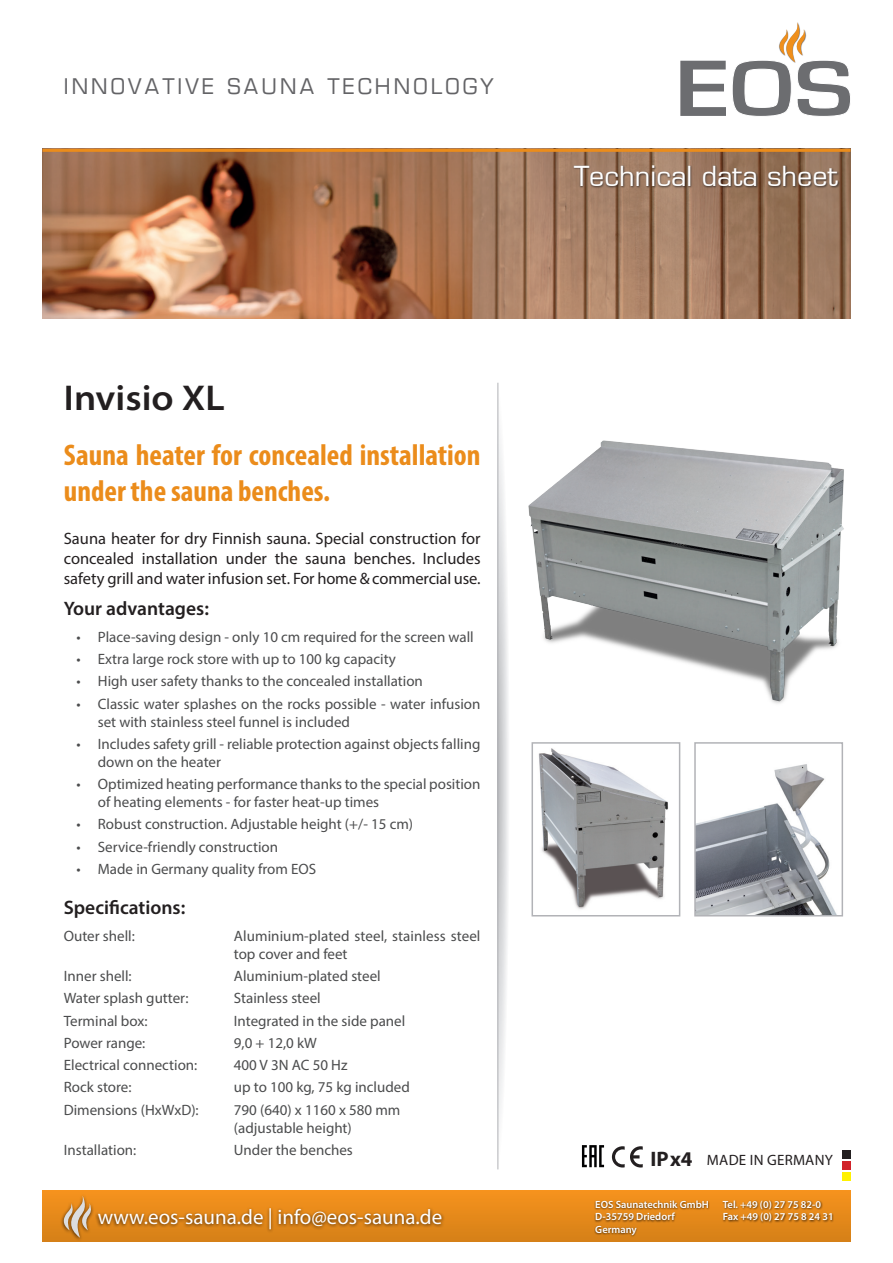
<style>
.page{position:relative;width:893px;height:1263px;background:#fff}
.page>*{position:absolute;margin:0;border:0;box-sizing:border-box;transform-origin:0 0}
.t1{font:600 semi-expanded 36px "Myriad Pro";color:#231f20}
.t2{font:700 condensed 30px/36px "Myriad Pro";color:#eb8c1b}
.t3{font:27px "Eurostile";color:#fff}
.t4{font:21px "Myriad Pro";color:#fff}
.t5{font:21px "Eurostile";letter-spacing:.15em;color:#636366}
.t6{font:600 19.5px "Myriad Pro";color:#231f20}
.t7{font:16.5px/19.8px "Myriad Pro";letter-spacing:-.005em;color:#231f20;text-align:justify}
.t8{font:15px/18px "Myriad Pro";color:#4b4c4d}
.t9{font:15px "Myriad Pro";letter-spacing:.02em;color:#231f20}
.t10{font:600 10.5px "Myriad Pro";color:#fff}
.s1{font-weight:700;font-size:21px}
</style>
<div class="page">
<svg style="left:680px;top:61px;width:46px;height:55px"></svg>
<svg style="left:732px;top:22px;width:118px;height:94px"></svg>
<img style="left:43px;top:152px;width:807px;height:167px">
<hr style="left:43px;top:149px;width:807px;height:3px;background:#eb8c1b">
<div style="left:43px;top:1191px;width:807px;height:51px;background:linear-gradient(to bottom,#f6921d,#d58017)"></div>
<div style="left:95px;top:1206px;width:350px;height:28px;background:#231f20;opacity:.75"></div>
<div style="left:60px;top:1194px;width:34px;height:48px;background:#231f20;opacity:.75"></div>
<svg style="left:61px;top:1195px;width:31px;height:43px"></svg>
<div style="left:594px;top:1199px;width:239px;height:38px;background:#231f20;opacity:.75"></div>
<svg style="left:498px;top:383px;width:10px;height:786px"></svg>
<hr style="left:497px;top:383px;width:1px;height:786px;background:#b2b3b7">
<div style="left:842px;top:1150px;width:8px;height:9px;background:#231f20"></div>
<div style="left:842px;top:1161px;width:8px;height:9px;background:#d1232a"></div>
<div style="left:842px;top:1172px;width:8px;height:8px;background:#fff101"></div>
<img style="left:506px;top:425px;width:338px;height:293px">
<img style="left:538px;top:748px;width:130px;height:161px">
<div style="left:531px;top:742px;width:149px;height:174px;border:2px solid #b2b3b7"></div>
<img style="left:697px;top:764px;width:139px;height:149px">
<div style="left:694px;top:742px;width:149px;height:174px;border:2px solid #b2b3b7"></div>
<svg style="left:612px;top:1146px;width:31px;height:21px"></svg>
<svg style="left:582px;top:1145px;width:22px;height:22px"></svg>
<div style="left:572px;top:165px;width:268px;height:24px;background:#231f20;opacity:.75"></div>
<h3 class="t5" style="left:64px;top:74px;width:432px">INNOVATIVE SAUNA TECHNOLOGY</h3>
<h1 class="t1" style="left:64px;top:378px;width:162px">Invisio XL</h1>
<h2 class="t2" style="left:64px;top:436px;width:418px">Sauna heater for concealed installation under the sauna benches.</h2>
<p class="t7" style="left:64px;top:528px;width:418px">Sauna heater for dry Finnish sauna. Special construction for concealed installation under the sauna benches. Includes safety grill and water infusion set. For home &amp; commercial use.</p>
<h3 class="t6" style="left:64px;top:596px;width:147px">Your advantages:</h3>
<p class="t8" style="left:77px;top:628px;width:399px">• Place-saving design - only 10 cm required for the screen wall</p>
<p class="t8" style="left:77px;top:650px;width:321px">• Extra large rock store with up to 100 kg capacity</p>
<p class="t8" style="left:77px;top:672px;width:348px">• High user safety thanks to the concealed installation</p>
<p class="t8" style="left:98px;top:694px;width:384px;text-indent:-21px">• Classic water splashes on the rocks possible - water infusion set with stainless steel funnel is included</p>
<p class="t8" style="left:98px;top:735px;width:384px;text-indent:-21px">• Includes safety grill - reliable protection against objects falling down on the heater</p>
<p class="t8" style="left:98px;top:775px;width:384px;text-indent:-21px">• Optimized heating performance thanks to the special position of heating elements - for faster heat-up times</p>
<p class="t8" style="left:77px;top:815px;width:338px">• Robust construction. Adjustable height (+/- 15 cm)</p>
<p class="t8" style="left:77px;top:837px;width:203px">• Service-friendly construction</p>
<p class="t8" style="left:77px;top:860px;width:241px">• Made in Germany quality from EOS</p>
<h3 class="t6" style="left:64px;top:895px;width:123px">Specifications:</h3>
<p class="t8" style="left:64px;top:927px;width:73px">Outer shell:</p>
<p class="t8" style="left:234px;top:927px;width:248px">Aluminium-plated steel, stainless steel top cover and feet</p>
<p class="t8" style="left:64px;top:967px;width:69px">Inner shell:</p>
<p class="t8" style="left:234px;top:967px;width:148px">Aluminium-plated steel</p>
<p class="t8" style="left:64px;top:989px;width:126px">Water splash gutter:</p>
<p class="t8" style="left:234px;top:989px;width:88px">Stainless steel</p>
<p class="t8" style="left:64px;top:1011px;width:85px">Terminal box:</p>
<p class="t8" style="left:234px;top:1011px;width:173px">Integrated in the side panel</p>
<p class="t8" style="left:64px;top:1034px;width:83px">Power range:</p>
<p class="t8" style="left:234px;top:1034px;width:84px">9,0 + 12,0 kW</p>
<p class="t8" style="left:64px;top:1056px;width:135px">Electrical connection:</p>
<p class="t8" style="left:234px;top:1056px;width:115px">400 V 3N AC 50 Hz</p>
<p class="t8" style="left:64px;top:1078px;width:69px">Rock store:</p>
<p class="t8" style="left:234px;top:1078px;width:177px">up to 100 kg, 75 kg included</p>
<p class="t8" style="left:64px;top:1100px;width:136px">Dimensions (HxWxD):</p>
<p class="t8" style="left:234px;top:1100px;width:168px">790 (640) x 1160 x 580 mm (adjustable height)</p>
<p class="t8" style="left:64px;top:1141px;width:74px">Installation:</p>
<p class="t8" style="left:234px;top:1141px;width:120px">Under the benches</p>
<h3 class="t4" style="left:98px;top:1204px;width:346px">www.eos-sauna.de | info@eos-sauna.de</h3>
<h3 class="t3" style="left:574px;top:160px;width:266px">Technical data sheet</h3>
<p class="t9" style="left:651px;top:1150px;width:184px"><span class="s1">IP x4</span> MADE IN GERMANY</p>
<p class="t10" style="left:595px;top:1197px;width:115px">EOS Saunatechnik GmbH</p>
<p class="t10" style="left:723px;top:1197px;width:100px">Tel. +49 (0) 27 75 82-0</p>
<p class="t10" style="left:595px;top:1210px;width:81px">D-35759 Driedorf</p>
<p class="t10" style="left:723px;top:1210px;width:112px">Fax +49 (0) 27 75 8 24 31</p>
<p class="t10" style="left:595px;top:1222px;width:43px">Germany</p>
</div>
